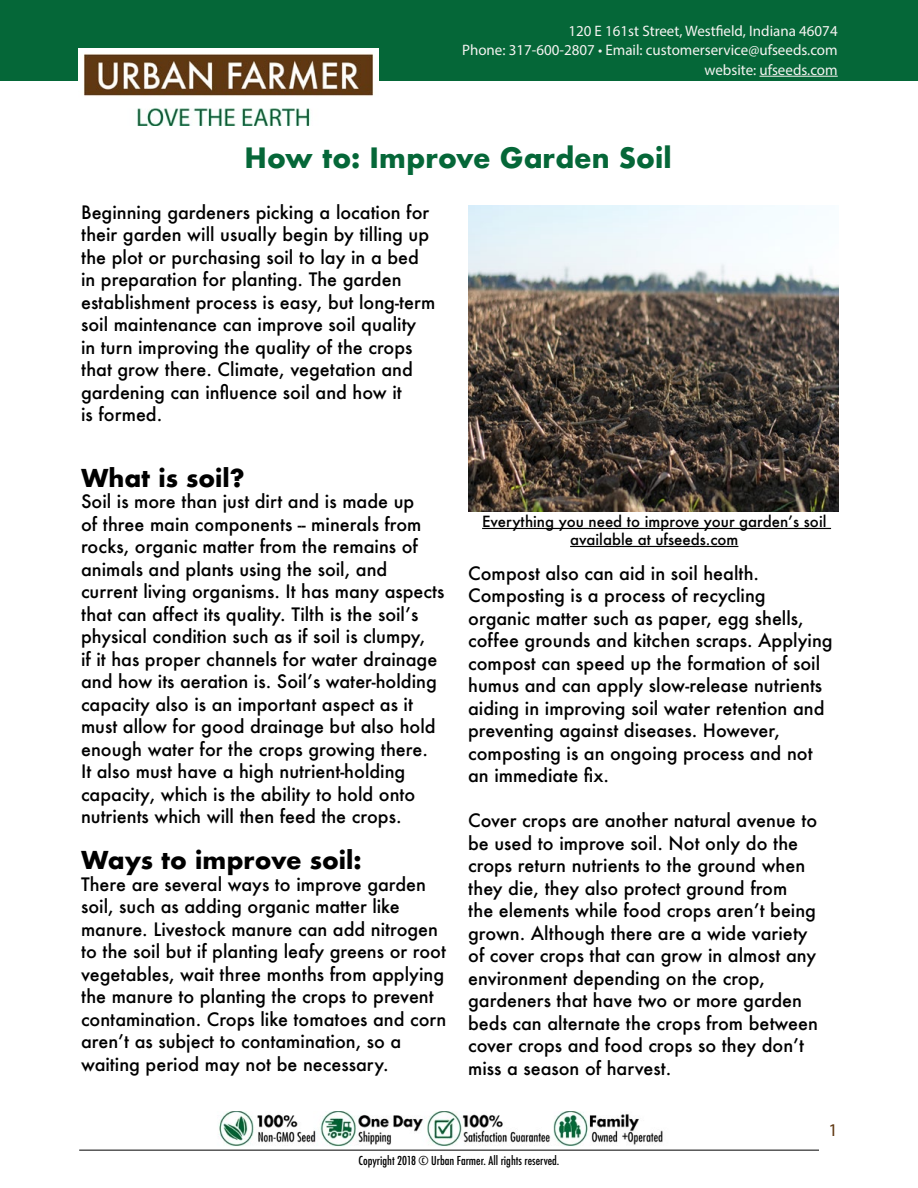
<style>
.page{position:relative;width:918px;height:1188px;background:#fff}
.page>*{position:absolute;margin:0;border:0;box-sizing:border-box;transform-origin:0 0}
.t1{font:700 27.3px "Futura";color:#056738}
.t2{font:700 24px "Futura";color:#000}
.t3{font:500 18px/22.5px "Futura";color:#000}
.t4{font:18px "Myriad Pro";color:#603812}
.t5{font:15.15px/19.5px "Myriad Pro";color:#f5f3f1;text-align:right}
.t6{font:500 15px/18px "Futura";color:#000;text-align:center}
.t7{font:500 condensed 12px "Futura";color:#000}
</style>
<div class="page">
<hr style="left:79px;top:1150px;width:740px;height:1px;background:#000">
<img style="left:468px;top:205px;width:371px;height:307px">
<div style="left:0;top:0;width:918px;height:81px;background:#056738"></div>
<hr style="left:760px;top:76px;width:78px;height:1px;background:#f5f3f1">
<img style="left:218px;top:1111px;width:445px;height:36px">
<hr style="left:482px;top:528px;width:349px;height:1px;background:#000">
<hr style="left:570px;top:546px;width:168px;height:1px;background:#000">
<img style="left:79px;top:48px;width:300px;height:77px">
<p class="t5" style="left:462px;top:21px;width:377px">120 E 161st Street, Westfield, Indiana 46074<br>Phone: 317-600-2807 • Email: customerservice@ufseeds.com website: ufseeds.com</p>
<h1 class="t1" style="left:245px;top:138px;width:429px">How to: Improve Garden Soil</h1>
<p class="t3" style="left:81px;top:201px;width:356px">Beginning gardeners picking a location for their garden will usually begin by tilling up the plot or purchasing soil to lay in a bed in preparation for planting. The garden establishment process is easy, but long-term soil maintenance can improve soil quality in turn improving the quality of the crops that grow there. Climate, vegetation and gardening can influence soil and how it<br>is formed.</p>
<h2 class="t2" style="left:81px;top:460px;width:165px">What is soil?</h2>
<p class="t3" style="left:81px;top:490px;width:365px">Soil is more than just dirt and is made up<br>of three main components -- minerals from rocks, organic matter from the remains of animals and plants using the soil, and current living organisms. It has many aspects that can affect its quality. Tilth is the soil’s physical condition such as if soil is clumpy,<br>if it has proper channels for water drainage and how its aeration is. Soil’s water-holding capacity also is an important aspect as it must allow for good drainage but also hold enough water for the crops growing there.<br>It also must have a high nutrient-holding capacity, which is the ability to hold onto nutrients which will then feed the crops.</p>
<h2 class="t2" style="left:81px;top:843px;width:282px">Ways to improve soil:</h2>
<p class="t3" style="left:81px;top:873px;width:367px">There are several ways to improve garden soil, such as adding organic matter like manure. Livestock manure can add nitrogen to the soil but if planting leafy greens or root vegetables, wait three months from applying the manure to planting the crops to prevent contamination. Crops like tomatoes and corn aren’t as subject to contamination, so a waiting period may not be necessary.</p>
<p class="t6" style="left:482px;top:512px;width:346px">Everything you need to improve your garden’s soil available at ufseeds.com</p>
<p class="t3" style="left:468px;top:561px;width:366px">Compost also can aid in soil health.<br>Composting is a process of recycling<br>organic matter such as paper, egg shells, coffee grounds and kitchen scraps. Applying compost can speed up the formation of soil humus and can apply slow-release nutrients aiding in improving soil water retention and preventing against diseases. However, composting is an ongoing process and not an immediate fix.</p>
<p class="t3" style="left:468px;top:809px;width:351px">Cover crops are another natural avenue to be used to improve soil. Not only do the crops return nutrients to the ground when they die, they also protect ground from<br>the elements while food crops aren’t being grown. Although there are a wide variety of cover crops that can grow in almost any environment depending on the crop, gardeners that have two or more garden beds can alternate the crops from between cover crops and food crops so they don’t miss a season of harvest.</p>
<p class="t4" style="left:828px;top:1119px;width:11px">1</p>
<p class="t7" style="left:359px;top:1153px;width:202px">Copyright 2018 © Urban Farmer. All rights reserved.</p>
</div>
